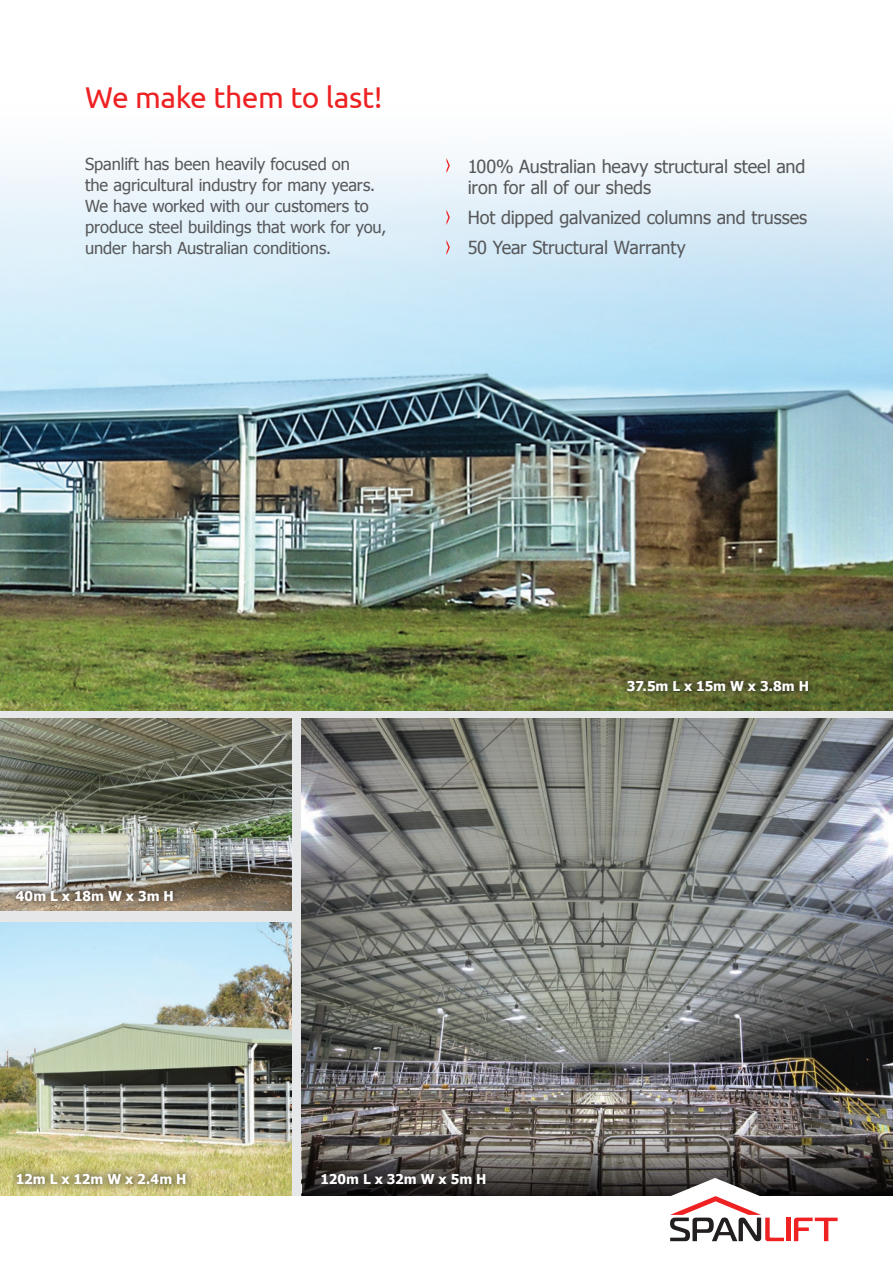
<style>
.page{position:relative;width:893px;height:1263px;background:#fff}
.page>*{position:absolute;margin:0;border:0;box-sizing:border-box;transform-origin:0 0}
.t1{font:30px "Ubuntu";letter-spacing:-.015em;color:#ee2123}
.t2{font:18px/21.6px "Tahoma";letter-spacing:-.01em;color:#57585a}
.t3{font:16.5px/21px "Tahoma";letter-spacing:-.005em;color:#57585a}
.t4{font:700 13.5px "Tahoma";color:#fff}
</style>
<div class="page">
<div style="left:0;top:710px;width:893px;height:489px;background:#e6e7e9"></div>
<img style="left:302px;top:719px;width:591px;height:408px">
<svg style="left:302px;top:1127px;width:591px;height:69px"></svg>
<img style="left:0;top:151px;width:893px;height:559px">
<img style="left:0;top:923px;width:292px;height:273px">
<img style="left:0;top:719px;width:292px;height:192px">
<div style="left:0;top:1196px;width:893px;height:67px;background:#fff"></div>
<svg style="left:794px;top:1217px;width:44px;height:24px"></svg>
<svg style="left:670px;top:1178px;width:114px;height:63px"></svg>
<div style="left:786px;top:1217px;width:5px;height:24px;background:#ee2123"></div>
<div style="left:619px;top:671px;width:198px;height:29px;background:#231f20;opacity:.75"></div>
<div style="left:313px;top:1164px;width:182px;height:29px;background:#231f20;opacity:.75"></div>
<div style="left:8px;top:1165px;width:187px;height:28px;background:#231f20;opacity:.75"></div>
<div style="left:7px;top:881px;width:175px;height:29px;background:#231f20;opacity:.75"></div>
<svg style="left:446px;top:158px;width:4px;height:15px"></svg>
<svg style="left:446px;top:210px;width:4px;height:15px"></svg>
<svg style="left:446px;top:240px;width:4px;height:15px"></svg>
<h1 class="t1" style="left:85px;top:79px;width:299px">We make them to last!</h1>
<p class="t3" style="left:85px;top:153px;width:303px">Spanlift has been heavily focused on<br>the agricultural industry for many years.<br>We have worked with our customers to produce steel buildings that work for you, under harsh Australian conditions.</p>
<p class="t2" style="left:468px;top:154px;width:339px">100% Australian heavy structural steel and iron for all of our sheds</p>
<p class="t2" style="left:468px;top:202px;width:341px;line-height:30.2px">Hot dipped galvanized columns and trusses<br>50 Year Structural Warranty</p>
<p class="t4" style="left:16px;top:886px;width:159px">40m L x 18m W x 3m H</p>
<p class="t4" style="left:627px;top:676px;width:184px">37.5m L x 15m W x 3.8m H</p>
<p class="t4" style="left:16px;top:1169px;width:172px">12m L x 12m W x 2.4m H</p>
<p class="t4" style="left:320px;top:1169px;width:167px">120m L x 32m W x 5m H</p>
</div>
